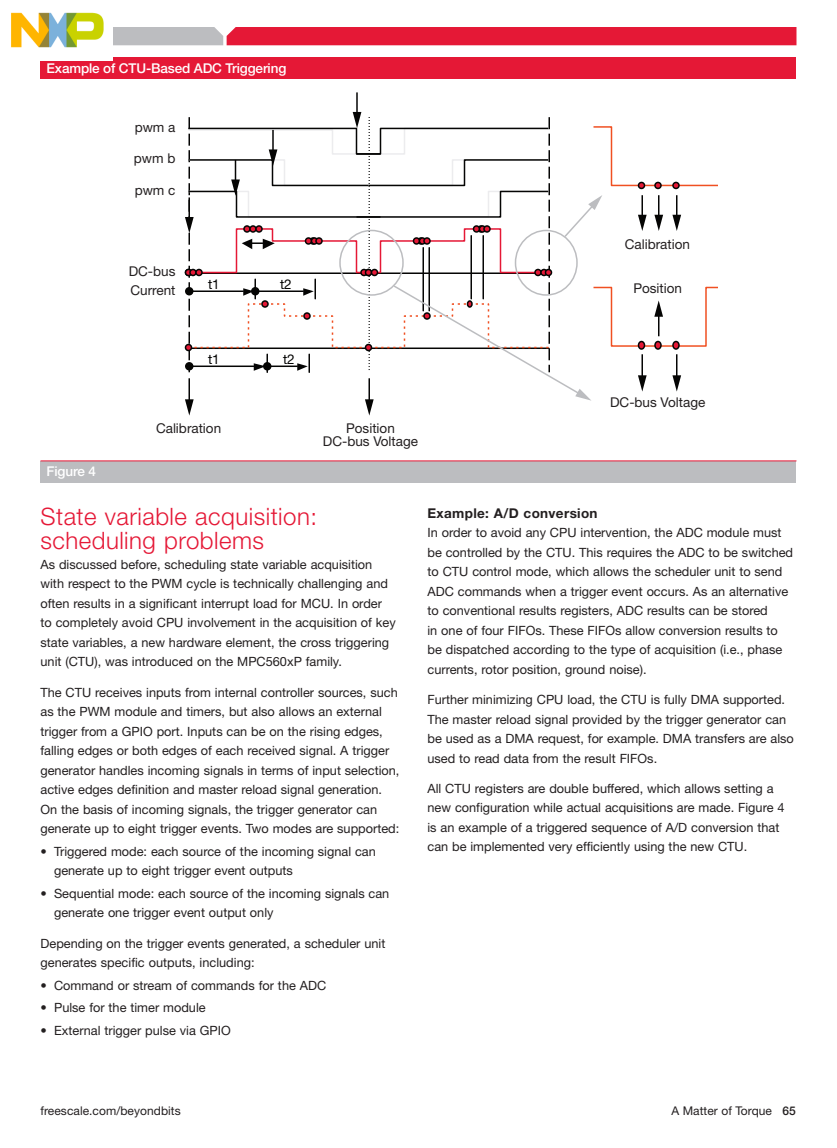
<style>
.page{position:relative;width:837px;height:1148px;background:#fff}
.page>*{position:absolute;margin:0;border:0;box-sizing:border-box;transform-origin:0 0}
.t1{font:300 24px/24px "Helvetica Neue LT Pro";letter-spacing:.02em;color:#e51836}
.t2{font:13.5px/18px "Helvetica Neue LT Pro";color:#231f20}
.t3{font:500 13.5px "Helvetica Neue LT Pro";letter-spacing:-.01em;color:#fff}
.t4{font:700 13.5px "Helvetica Neue LT Pro";letter-spacing:.025em;color:#231f20}
.t5{font:13.5px "Helvetica Neue LT Pro";color:#050504}
.t6{font:12.75px/19.5px "Helvetica Neue LT Pro";color:#231f20}
.t7{font:12px "Helvetica Neue LT Pro";letter-spacing:.005em;color:#231f20}
.s1{font-weight:500}
</style>
<div class="page">
<svg style="left:113px;top:27px;width:683px;height:18px;background:#de344e"></svg>
<div style="left:40px;top:461px;width:756px;height:21px;background:#bcbdc0"></div>
<hr style="left:40px;top:460px;width:756px;height:1px;background:#e51836">
<div style="left:40px;top:57px;width:756px;height:22px;background:#e51836"></div>
<hr style="left:356px;top:92px;width:2px;height:23px;background:#050504">
<svg style="left:185px;top:112px;width:533px;height:303px"></svg>
<img style="left:11px;top:12px;width:101px;height:48px">
<p class="t3" style="left:47px;top:60px;width:241px">Example of CTU-Based ADC Triggering</p>
<p class="t2" style="left:135px;top:117px;width:42px">pwm a</p>
<p class="t2" style="left:134px;top:149px;width:43px">pwm b</p>
<p class="t2" style="left:135px;top:180px;width:42px">pwm c</p>
<p class="t2" style="left:129px;top:262px;width:48px">DC-bus<br>Current</p>
<p class="t5" style="left:208px;top:276px;width:13px">t1</p>
<p class="t5" style="left:280px;top:276px;width:13px">t2</p>
<p class="t2" style="left:625px;top:235px;width:67px">Calibration</p>
<p class="t2" style="left:633px;top:279px;width:50px">Position</p>
<p class="t5" style="left:208px;top:351px;width:13px">t1</p>
<p class="t5" style="left:283px;top:351px;width:13px">t2</p>
<p class="t3" style="left:47px;top:463px;width:51px">Figure 4</p>
<p class="t2" style="left:156px;top:419px;width:67px">Calibration</p>
<p class="t2" style="left:323px;top:420px;width:97px;line-height:13.5px;text-align:center">Position<br>DC-bus Voltage</p>
<p class="t2" style="left:610px;top:393px;width:97px">DC-bus Voltage</p>
<h1 class="t1" style="left:40px;top:504px;width:278px">State variable acquisition: scheduling problems</h1>
<p class="t6" style="left:40px;top:554px;width:357px">As discussed before, scheduling state variable acquisition with respect to the PWM cycle is technically challenging and often results in a significant interrupt load for MCU. In order to completely avoid CPU involvement in the acquisition of key state variables, a new hardware element, the cross triggering unit (CTU), was introduced on the MPC560xP family.</p>
<p class="t6" style="left:40px;top:682px;width:360px">The CTU receives inputs from internal controller sources, such as the PWM module and timers, but also allows an external trigger from a GPIO port. Inputs can be on the rising edges, falling edges or both edges of each received signal. A trigger generator handles incoming signals in terms of input selection, active edges definition and master reload signal generation.<br>On the basis of incoming signals, the trigger generator can generate up to eight trigger events. Two modes are supported:</p>
<p class="t6" style="left:54px;top:841px;width:323px;text-indent:-14px">• Triggered mode: each source of the incoming signal can generate up to eight trigger event outputs</p>
<p class="t6" style="left:54px;top:883px;width:337px;text-indent:-14px">• Sequential mode: each source of the incoming signals can generate one trigger event output only</p>
<p class="t6" style="left:41px;top:933px;width:346px">Depending on the trigger events generated, a scheduler unit generates specific outputs, including:</p>
<p class="t6" style="left:41px;top:975px;width:287px">• Command or stream of commands for the ADC</p>
<p class="t6" style="left:41px;top:997px;width:167px">• Pulse for the timer module</p>
<p class="t6" style="left:41px;top:1020px;width:192px">• External trigger pulse via GPIO</p>
<p class="t4" style="left:428px;top:504px;width:172px">Example: A/D conversion</p>
<p class="t6" style="left:428px;top:522px;width:367px">In order to avoid any CPU intervention, the ADC module must be controlled by the CTU. This requires the ADC to be switched to CTU control mode, which allows the scheduler unit to send ADC commands when a trigger event occurs. As an alternative to conventional results registers, ADC results can be stored<br>in one of four FIFOs. These FIFOs allow conversion results to be dispatched according to the type of acquisition (i.e., phase currents, rotor position, ground noise).</p>
<p class="t6" style="left:428px;top:689px;width:368px">Further minimizing CPU load, the CTU is fully DMA supported.<br>The master reload signal provided by the trigger generator can be used as a DMA request, for example. DMA transfers are also used to read data from the result FIFOs.</p>
<p class="t6" style="left:428px;top:778px;width:359px">All CTU registers are double buffered, which allows setting a new configuration while actual acquisitions are made. Figure 4 is an example of a triggered sequence of A/D conversion that can be implemented very efficiently using the new CTU.</p>
<p class="t7" style="left:40px;top:1103px;width:142px">freescale.com/beyondbits</p>
<p class="t7" style="left:672px;top:1103px;width:126px">A Matter of Torque <span class="s1">65</span></p>
</div>
